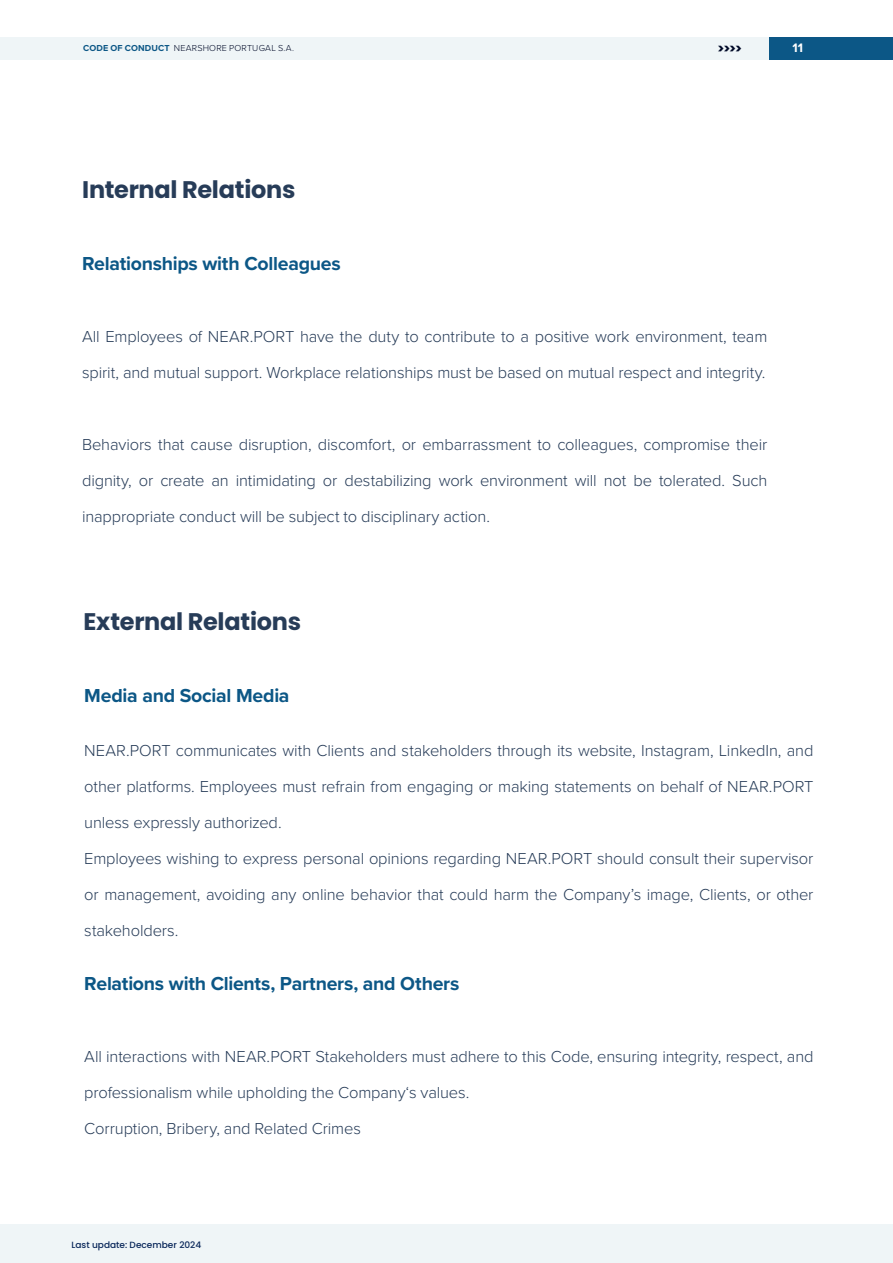
<style>
.page{position:relative;width:893px;height:1263px;background:#fff}
.page>*{position:absolute;margin:0;border:0;box-sizing:border-box;transform-origin:0 0}
.Copy_Text_08_14_Left{font:700 24px "Poppins";letter-spacing:-.01em;color:#273c58}
.Copy_Text_08_14_Full_Length{font:700 19.5px "Proxima Nova";letter-spacing:-.015em;color:#0c5786}
.Copy_Text_08_14_Full_Length-2{font:300 16.5px/36px "Proxima Nova";letter-spacing:-.01em;color:#273c58;text-align:justify}
.t1{font:700 12.75px "Poppins";color:#000927}
.t2{font:700 12.75px "Proxima Nova";color:#fff}
.t3{font:300 9px "Proxima Nova";letter-spacing:.025em;color:#000927}
.t4{font:500 9px "Poppins";color:#082659}
.s1{font-weight:700;color:#0c5786}
</style>
<div class="page">
<div style="left:769px;top:37px;width:124px;height:23px;background:#0c5786"></div>
<div style="left:0;top:37px;width:769px;height:23px;background:#eff5f7"></div>
<div style="left:0;top:1224px;width:893px;height:39px;background:#eff5f7"></div>
<p class="t3" style="left:83px;top:42px;width:212px"><span class="s1">CODE OF CONDUCT</span> NEARSHORE PORTUGAL S.A.</p>
<p class="t1" style="left:717px;top:41px;width:26px">&gt;&gt;&gt;&gt;</p>
<p class="t2" style="left:792px;top:38px;width:12px">11</p>
<p class="Copy_Text_08_14_Left" style="left:82px;top:176px;width:215px">Internal Relations</p>
<p class="Copy_Text_08_14_Full_Length" style="left:82px;top:249px;width:260px">Relationships with Colleagues</p>
<p class="Copy_Text_08_14_Full_Length-2" style="left:82px;top:318px;width:687px">All Employees of NEAR.PORT have the duty to contribute to a positive work environment, team spirit, and mutual support. Workplace relationships must be based on mutual respect and integrity.</p>
<p class="Copy_Text_08_14_Full_Length-2" style="left:82px;top:426px;width:687px">Behaviors that cause disruption, discomfort, or embarrassment to colleagues, compromise their dignity, or create an intimidating or destabilizing work environment will not be tolerated. Such inappropriate conduct will be subject to disciplinary action.</p>
<p class="Copy_Text_08_14_Left" style="left:83px;top:608px;width:219px">External Relations</p>
<p class="Copy_Text_08_14_Full_Length" style="left:84px;top:681px;width:207px">Media and Social Media</p>
<p class="Copy_Text_08_14_Full_Length-2" style="left:84px;top:732px;width:731px">NEAR.PORT communicates with Clients and stakeholders through its website, Instagram, LinkedIn, and other platforms. Employees must refrain from engaging or making statements on behalf of NEAR.PORT unless expressly authorized.</p>
<p class="Copy_Text_08_14_Full_Length-2" style="left:84px;top:840px;width:731px">Employees wishing to express personal opinions regarding NEAR.PORT should consult their supervisor or management, avoiding any online behavior that could harm the Company’s image, Clients, or other stakeholders.</p>
<p class="Copy_Text_08_14_Full_Length" style="left:84px;top:969px;width:377px">Relations with Clients, Partners, and Others</p>
<p class="Copy_Text_08_14_Full_Length-2" style="left:84px;top:1038px;width:731px">All interactions with NEAR.PORT Stakeholders must adhere to this Code, ensuring integrity, respect, and professionalism while upholding the Company‘s values.</p>
<p class="Copy_Text_08_14_Full_Length-2" style="left:84px;top:1110px;width:278px">Corruption, Bribery, and Related Crimes</p>
<p class="t4" style="left:71px;top:1239px;width:131px">Last update: December 2024</p>
</div>
